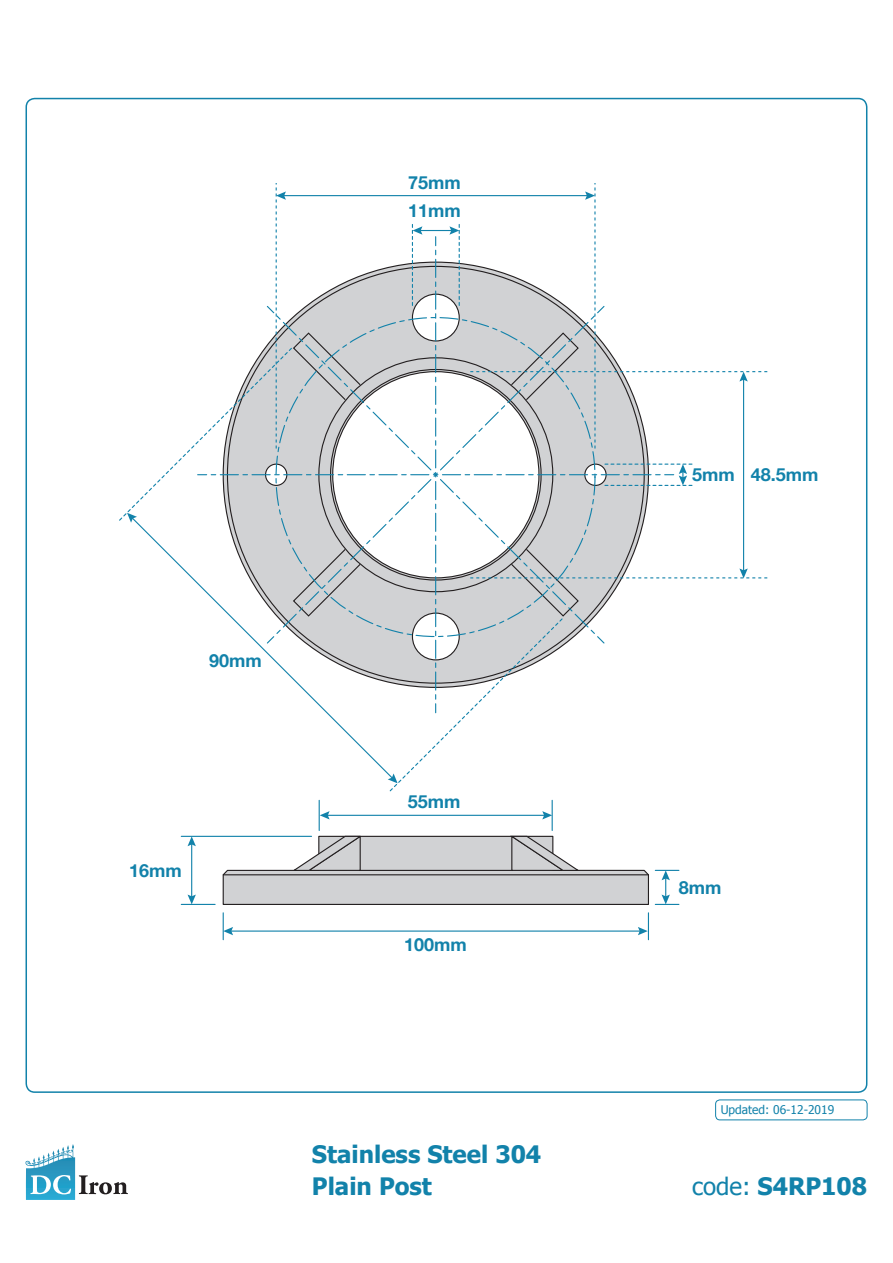
<style>
.page{position:relative;width:893px;height:1263px;background:#fff}
.page>*{position:absolute;margin:0;border:0;box-sizing:border-box;transform-origin:0 0}
.Product_Name{font:700 24px/31.5px "Tahoma";color:#1282aa}
.t1{font:700 18px "Helvetica Neue";color:#1282aa}
.Product_Name-2{font:12px "Tahoma";color:#1282aa}
.s1{font-weight:400}
</style>
<div class="page">
<hr style="left:191px;top:843px;width:1px;height:55px;background:#1282aa">
<svg style="left:188px;top:894px;width:8px;height:10px"></svg>
<svg style="left:188px;top:837px;width:8px;height:9px"></svg>
<hr style="left:326px;top:815px;width:219px;height:1px;background:#1282aa">
<svg style="left:542px;top:811px;width:10px;height:8px"></svg>
<svg style="left:320px;top:811px;width:10px;height:8px"></svg>
<hr style="left:319px;top:800px;width:1px;height:30px;background:#1282aa">
<hr style="left:552px;top:800px;width:1px;height:30px;background:#1282aa">
<hr style="left:230px;top:930px;width:411px;height:2px;background:#1282aa">
<svg style="left:223px;top:913px;width:10px;height:27px"></svg>
<svg style="left:638px;top:913px;width:11px;height:27px"></svg>
<hr style="left:181px;top:836px;width:131px;height:1px;background:#1282aa">
<hr style="left:181px;top:904px;width:34px;height:1px;background:#1282aa">
<svg style="left:222px;top:835px;width:457px;height:70px"></svg>
<svg style="left:119px;top:183px;width:649px;height:609px"></svg>
<div style="left:715px;top:1099px;width:152px;height:21px;border:1px solid #1282aa;border-radius:4px"></div>
<svg style="left:38px;top:1144px;width:35px;height:19px"></svg>
<svg style="left:30px;top:1175px;width:41px;height:19px"></svg>
<svg style="left:79px;top:1175px;width:49px;height:19px"></svg>
<p class="t1" style="left:408px;top:168px;width:54px">75mm</p>
<p class="t1" style="left:408px;top:197px;width:54px">11mm</p>
<p class="t1" style="left:209px;top:646px;width:54px">90mm</p>
<p class="t1" style="left:129px;top:856px;width:54px">16mm</p>
<p class="t1" style="left:408px;top:787px;width:54px">55mm</p>
<p class="t1" style="left:404px;top:931px;width:64px">100mm</p>
<p class="Product_Name" style="left:312px;top:1137px;width:231px">Stainless Steel 304<br>Plain Post</p>
<p class="t1" style="left:692px;top:461px;width:128px">5mm 48.5mm</p>
<p class="t1" style="left:679px;top:873px;width:44px">8mm</p>
<p class="Product_Name-2" style="left:721px;top:1101px;width:115px">Updated: 06-12-2019</p>
<p class="Product_Name" style="left:692px;top:1169px;width:177px"><span class="s1">code:</span> S4RP108</p>
</div>
